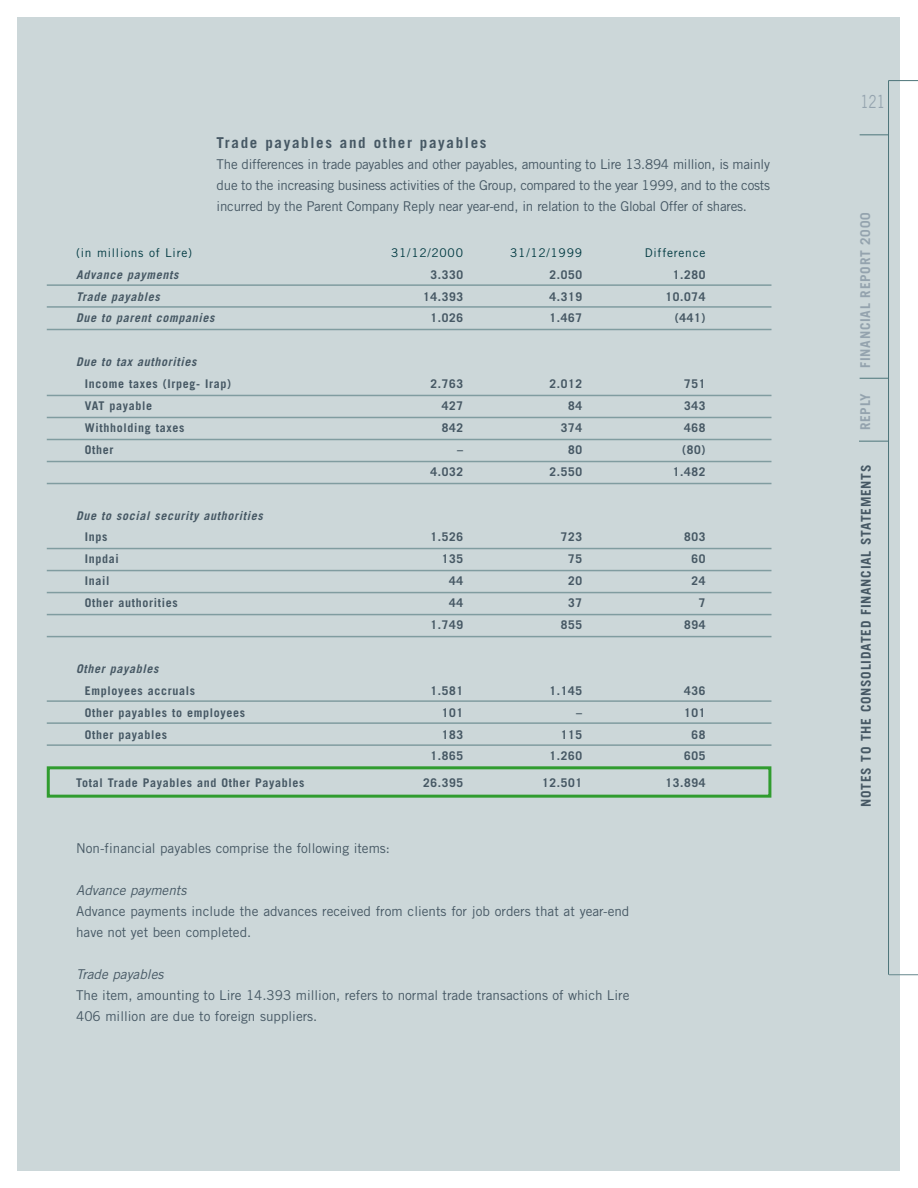
<style>
.page{position:relative;width:918px;height:1188px;background:#fff}
.page>*{position:absolute;margin:0;border:0;box-sizing:border-box;transform-origin:0 0}
.t1{font:18px "Trade Gothic";color:#94a3ae;scale:.75 1}
.t2{font:700 15px "Trade Gothic";letter-spacing:.11em;color:#465864}
.t3{font:13.5px/21px "Trade Gothic";color:#465864}
.t4{font:700 13.5px "Trade Gothic";letter-spacing:.055em;color:#465864}
.t5{font:italic 13.5px "Trade Gothic";color:#465864}
.t6{font:700 13.5px "Trade Gothic";letter-spacing:.055em;color:#94a3ae}
.t7{font:700 12px "Trade Gothic";letter-spacing:.055em;color:#465864}
.t8{font:italic 700 12px "Trade Gothic";letter-spacing:.055em;color:#465864}
.t9{font:12px "Trade Gothic";letter-spacing:.06em;color:#003941}
</style>
<div class="page">
<div style="left:17px;top:17px;width:882px;height:1153px;background:#ccd7d9"></div>
<hr style="left:888px;top:81px;width:1px;height:894px;background:#4d757a">
<svg style="left:889px;top:80px;width:29px;height:1px"></svg>
<svg style="left:889px;top:974px;width:29px;height:1px"></svg>
<svg style="left:860px;top:135px;width:28px;height:1px"></svg>
<svg style="left:860px;top:378px;width:28px;height:1px"></svg>
<svg style="left:859px;top:441px;width:29px;height:1px"></svg>
<div style="left:47px;top:766px;width:724px;height:32px;border:3px solid #309c2f"></div>
<hr style="left:47px;top:395px;width:724px;height:1px;background:#809ca0">
<hr style="left:47px;top:417px;width:724px;height:1px;background:#809ca0">
<hr style="left:47px;top:439px;width:724px;height:1px;background:#809ca0">
<hr style="left:47px;top:461px;width:724px;height:1px;background:#809ca0">
<hr style="left:47px;top:483px;width:724px;height:1px;background:#809ca0">
<hr style="left:47px;top:548px;width:724px;height:1px;background:#809ca0">
<hr style="left:47px;top:570px;width:724px;height:1px;background:#809ca0">
<hr style="left:47px;top:592px;width:724px;height:1px;background:#809ca0">
<hr style="left:47px;top:614px;width:724px;height:1px;background:#809ca0">
<hr style="left:47px;top:636px;width:724px;height:1px;background:#809ca0">
<hr style="left:47px;top:700px;width:724px;height:2px;background:#809ca0">
<hr style="left:47px;top:722px;width:724px;height:2px;background:#809ca0">
<hr style="left:47px;top:744px;width:724px;height:2px;background:#809ca0">
<hr style="left:47px;top:329px;width:724px;height:1px;background:#809ca0">
<hr style="left:47px;top:306px;width:724px;height:2px;background:#809ca0">
<hr style="left:47px;top:284px;width:724px;height:2px;background:#809ca0">
<p class="t2" style="left:217px;top:138px;width:271px">Trade payables and other payables</p>
<p class="t3" style="left:217px;top:155px;width:555px;text-align:justify">The differences in trade payables and other payables, amounting to Lire 13.894 million, is mainly due to the increasing business activities of the Group, compared to the year 1999, and to the costs incurred by the Parent Company Reply near year-end, in relation to the Global Offer of shares.</p>
<p class="t9" style="left:76px;top:248px;width:118px">(in millions of Lire)</p>
<p class="t9" style="left:391px;top:248px;width:73px">31/12/2000</p>
<p class="t9" style="left:510px;top:248px;width:73px">31/12/1999</p>
<p class="t9" style="left:645px;top:248px;width:62px">Difference</p>
<p class="t8" style="left:76px;top:270px;width:104px">Advance payments</p>
<p class="t7" style="left:430px;top:270px;width:34px">3.330</p>
<p class="t7" style="left:549px;top:270px;width:34px">2.050</p>
<p class="t7" style="left:673px;top:270px;width:34px">1.280</p>
<p class="t8" style="left:76px;top:292px;width:85px">Trade payables</p>
<p class="t7" style="left:423px;top:292px;width:42px">14.393</p>
<p class="t7" style="left:549px;top:292px;width:34px">4.319</p>
<p class="t7" style="left:665px;top:292px;width:42px">10.074</p>
<p class="t8" style="left:76px;top:314px;width:140px">Due to parent companies</p>
<p class="t7" style="left:430px;top:314px;width:34px">1.026</p>
<p class="t7" style="left:549px;top:314px;width:34px">1.467</p>
<p class="t7" style="left:675px;top:314px;width:32px">(441)</p>
<p class="t8" style="left:76px;top:358px;width:122px">Due to tax authorities</p>
<p class="t7" style="left:85px;top:380px;width:148px">Income taxes (Irpeg- Irap)</p>
<p class="t7" style="left:430px;top:380px;width:34px">2.763</p>
<p class="t7" style="left:549px;top:380px;width:34px">2.012</p>
<p class="t7" style="left:684px;top:380px;width:23px">751</p>
<p class="t7" style="left:85px;top:401px;width:69px">VAT payable</p>
<p class="t7" style="left:442px;top:401px;width:23px">427</p>
<p class="t7" style="left:568px;top:401px;width:16px">84</p>
<p class="t7" style="left:684px;top:401px;width:23px">343</p>
<p class="t7" style="left:85px;top:423px;width:101px">Withholding taxes</p>
<p class="t7" style="left:442px;top:423px;width:23px">842</p>
<p class="t7" style="left:561px;top:423px;width:23px">374</p>
<p class="t7" style="left:684px;top:423px;width:23px">468</p>
<p class="t7" style="left:85px;top:445px;width:30px">Other</p>
<p class="t7" style="left:457px;top:445px;width:7px">–</p>
<p class="t7" style="left:568px;top:445px;width:16px">80</p>
<p class="t7" style="left:682px;top:445px;width:25px">(80)</p>
<p class="t7" style="left:430px;top:467px;width:34px">4.032</p>
<p class="t7" style="left:549px;top:467px;width:34px">2.550</p>
<p class="t7" style="left:673px;top:467px;width:34px">1.482</p>
<p class="t8" style="left:76px;top:511px;width:188px">Due to social security authorities</p>
<p class="t7" style="left:85px;top:533px;width:24px">Inps</p>
<p class="t7" style="left:430px;top:533px;width:34px">1.526</p>
<p class="t7" style="left:561px;top:533px;width:23px">723</p>
<p class="t7" style="left:684px;top:533px;width:23px">803</p>
<p class="t7" style="left:85px;top:555px;width:35px">Inpdai</p>
<p class="t7" style="left:442px;top:555px;width:23px">135</p>
<p class="t7" style="left:568px;top:555px;width:16px">75</p>
<p class="t7" style="left:691px;top:555px;width:16px">60</p>
<p class="t7" style="left:85px;top:577px;width:26px">Inail</p>
<p class="t7" style="left:449px;top:577px;width:16px">44</p>
<p class="t7" style="left:568px;top:577px;width:16px">20</p>
<p class="t7" style="left:691px;top:577px;width:16px">24</p>
<p class="t7" style="left:85px;top:599px;width:94px">Other authorities</p>
<p class="t7" style="left:449px;top:599px;width:16px">44</p>
<p class="t7" style="left:568px;top:599px;width:16px">37</p>
<p class="t7" style="left:699px;top:599px;width:8px">7</p>
<p class="t7" style="left:430px;top:620px;width:34px">1.749</p>
<p class="t7" style="left:561px;top:620px;width:23px">855</p>
<p class="t7" style="left:684px;top:620px;width:23px">894</p>
<p class="t8" style="left:76px;top:664px;width:84px">Other payables</p>
<p class="t7" style="left:85px;top:686px;width:112px">Employees accruals</p>
<p class="t7" style="left:430px;top:686px;width:34px">1.581</p>
<p class="t7" style="left:549px;top:686px;width:34px">1.145</p>
<p class="t7" style="left:684px;top:686px;width:23px">436</p>
<p class="t7" style="left:85px;top:708px;width:162px">Other payables to employees</p>
<p class="t7" style="left:442px;top:708px;width:23px">101</p>
<p class="t7" style="left:576px;top:708px;width:7px">–</p>
<p class="t7" style="left:684px;top:708px;width:23px">101</p>
<p class="t7" style="left:85px;top:730px;width:84px">Other payables</p>
<p class="t7" style="left:442px;top:730px;width:23px">183</p>
<p class="t7" style="left:561px;top:730px;width:23px">115</p>
<p class="t7" style="left:691px;top:730px;width:16px">68</p>
<p class="t7" style="left:430px;top:752px;width:34px">1.865</p>
<p class="t7" style="left:549px;top:752px;width:34px">1.260</p>
<p class="t7" style="left:684px;top:752px;width:23px">605</p>
<p class="t7" style="left:76px;top:778px;width:230px">Total Trade Payables and Other Payables</p>
<p class="t7" style="left:423px;top:778px;width:42px">26.395</p>
<p class="t7" style="left:542px;top:778px;width:42px">12.501</p>
<p class="t7" style="left:665px;top:778px;width:42px">13.894</p>
<p class="t3" style="left:76px;top:839px;width:315px">Non-financial payables comprise the following items:</p>
<p class="t5" style="left:76px;top:885px;width:112px">Advance payments</p>
<p class="t3" style="left:76px;top:902px;width:555px">Advance payments include the advances received from clients for job orders that at year-end have not yet been completed.</p>
<p class="t5" style="left:76px;top:969px;width:89px">Trade payables</p>
<p class="t3" style="left:76px;top:986px;width:555px">The item, amounting to Lire 14.393 million, refers to normal trade transactions of which Lire<br>406 million are due to foreign suppliers.</p>
<h1 class="t1" style="left:860px;top:95px;width:34px">121</h1>
<p class="t6" style="left:861px;top:368px;width:157px;rotate:-90deg">FINANCIAL REPORT 2000</p>
<p class="t6" style="left:861px;top:430px;width:39px;rotate:-90deg">REPLY</p>
<p class="t4" style="left:861px;top:807px;width:344px;rotate:-90deg">NOTES TO THE CONSOLIDATED FINANCIAL STATEMENTS</p>
</div>
